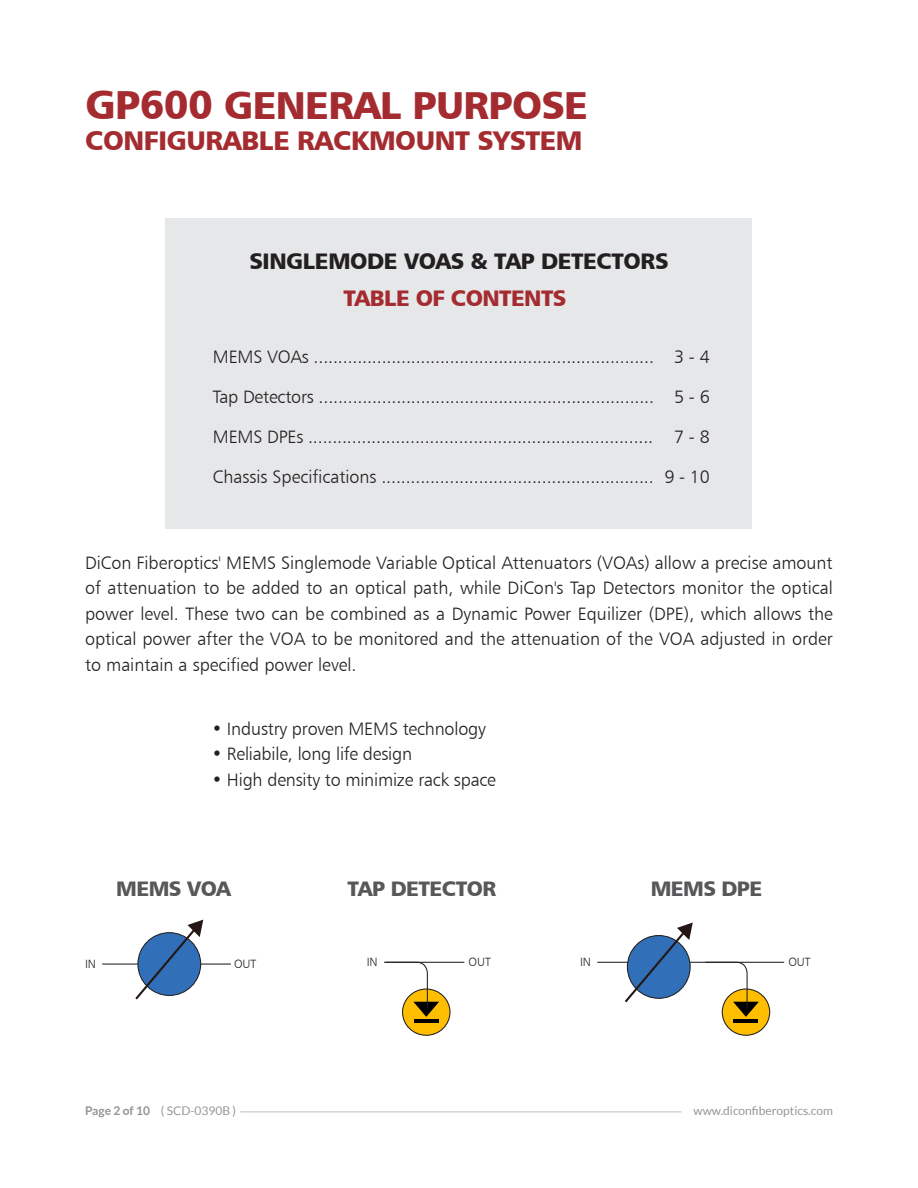
<style>
.page{position:relative;width:918px;height:1188px;background:#fff}
.page>*{position:absolute;margin:0;border:0;box-sizing:border-box;transform-origin:0 0}
.t1{font:39px "Humanist 777 BT Black B";letter-spacing:-.015em;color:#a42b2f}
.t2{font:27px "Humanist 777 BT Black B";letter-spacing:-.015em;color:#a42b2f}
.t3{font:22.5px "Humanist 777 BT Black B";letter-spacing:-.015em;color:#231f20}
.t4{font:22.5px "Humanist 777 BT Black B";letter-spacing:-.025em;color:#a42b2f}
.t5{font:21px "Humanist 777 BT Black B";letter-spacing:-.025em;color:#57585a}
.t6{font:18px/25.5px "Humanist 777 BT Light B";letter-spacing:-.01em;color:#231f20;text-align:justify}
.t7{font:12px "Lato";color:#939598}
.t8{font:12px "Humanist 777 BT Light B";letter-spacing:-.01em;color:#231f20}
.s1{font-size:40.5px}
.s2{font-weight:700}
</style>
<div class="page">
<hr style="left:240px;top:1111px;width:441px;height:1px;background:#bcbdc0">
<div style="left:166px;top:219px;width:586px;height:310px;background:#e6e7e9"></div>
<hr style="left:384px;top:962px;width:80px;height:1px;background:#231f20">
<div style="left:403px;top:989px;width:47px;height:46px;background:#ffbf00;border-radius:50%"></div>
<div style="left:402px;top:989px;width:49px;height:47px;border:1px solid #231f20;border-radius:50%"></div>
<hr style="left:414px;top:1019px;width:24px;height:4px;background:#000">
<svg style="left:384px;top:961px;width:55px;height:56px"></svg>
<hr style="left:102px;top:964px;width:129px;height:1px;background:#231f20">
<svg style="left:133px;top:920px;width:70px;height:80px"></svg>
<hr style="left:597px;top:962px;width:187px;height:1px;background:#231f20">
<div style="left:722px;top:989px;width:48px;height:46px;background:#ffbf00;border-radius:50%"></div>
<div style="left:722px;top:989px;width:48px;height:47px;border:1px solid #231f20;border-radius:50%"></div>
<hr style="left:734px;top:1019px;width:24px;height:4px;background:#000">
<svg style="left:704px;top:961px;width:55px;height:56px"></svg>
<svg style="left:623px;top:922px;width:70px;height:81px"></svg>
<h1 class="t1" style="left:85px;top:80px;width:505px"><span class="s1">GP600</span> GENERAL PURPOSE</h1>
<h2 class="t2" style="left:85px;top:123px;width:499px">CONFIGURABLE RACKMOUNT SYSTEM</h2>
<p class="t3" style="left:249px;top:247px;width:421px">SINGLEMODE VOAS &amp; TAP DETECTORS</p>
<p class="t4" style="left:344px;top:284px;width:224px">TABLE OF CONTENTS</p>
<p class="t6" style="left:213px;top:344px;width:498px">MEMS VOAs ...................................................................... 3 - 4</p>
<p class="t6" style="left:213px;top:384px;width:498px">Tap Detectors ..................................................................... 5 - 6</p>
<p class="t6" style="left:213px;top:424px;width:498px">MEMS DPEs ....................................................................... 7 - 8</p>
<p class="t6" style="left:213px;top:464px;width:498px">Chassis Specifications ........................................................ 9 - 10</p>
<p class="t6" style="left:85px;top:549px;width:749px">DiCon Fiberoptics' MEMS Singlemode Variable Optical Attenuators (VOAs) allow a precise amount of attenuation to be added to an optical path, while DiCon's Tap Detectors monitor the optical power level. These two can be combined as a Dynamic Power Equilizer (DPE), which allows the optical power after the VOA to be monitored and the attenuation of the VOA adjusted in order to maintain a specified power level.</p>
<p class="t6" style="left:212px;top:715px;width:276px">• Industry proven MEMS technology</p>
<p class="t6" style="left:212px;top:741px;width:202px">• Reliabile, long life design</p>
<p class="t6" style="left:212px;top:766px;width:286px">• High density to minimize rack space</p>
<p class="t5" style="left:116px;top:875px;width:116px">MEMS VOA</p>
<p class="t5" style="left:348px;top:875px;width:150px">TAP DETECTOR</p>
<p class="t5" style="left:651px;top:875px;width:113px">MEMS DPE</p>
<p class="t8" style="left:85px;top:956px;width:13px">IN</p>
<p class="t8" style="left:234px;top:956px;width:24px">OUT</p>
<p class="t8" style="left:367px;top:955px;width:13px">IN</p>
<p class="t8" style="left:469px;top:955px;width:24px">OUT</p>
<p class="t8" style="left:580px;top:955px;width:13px">IN</p>
<p class="t8" style="left:788px;top:955px;width:24px">OUT</p>
<p class="t7" style="left:85px;top:1104px;width:153px"><span class="s2">Page 2 of 10</span> ( SCD-0390B )</p>
<p class="t7" style="left:693px;top:1104px;width:141px">www.diconfiberoptics.com</p>
</div>
